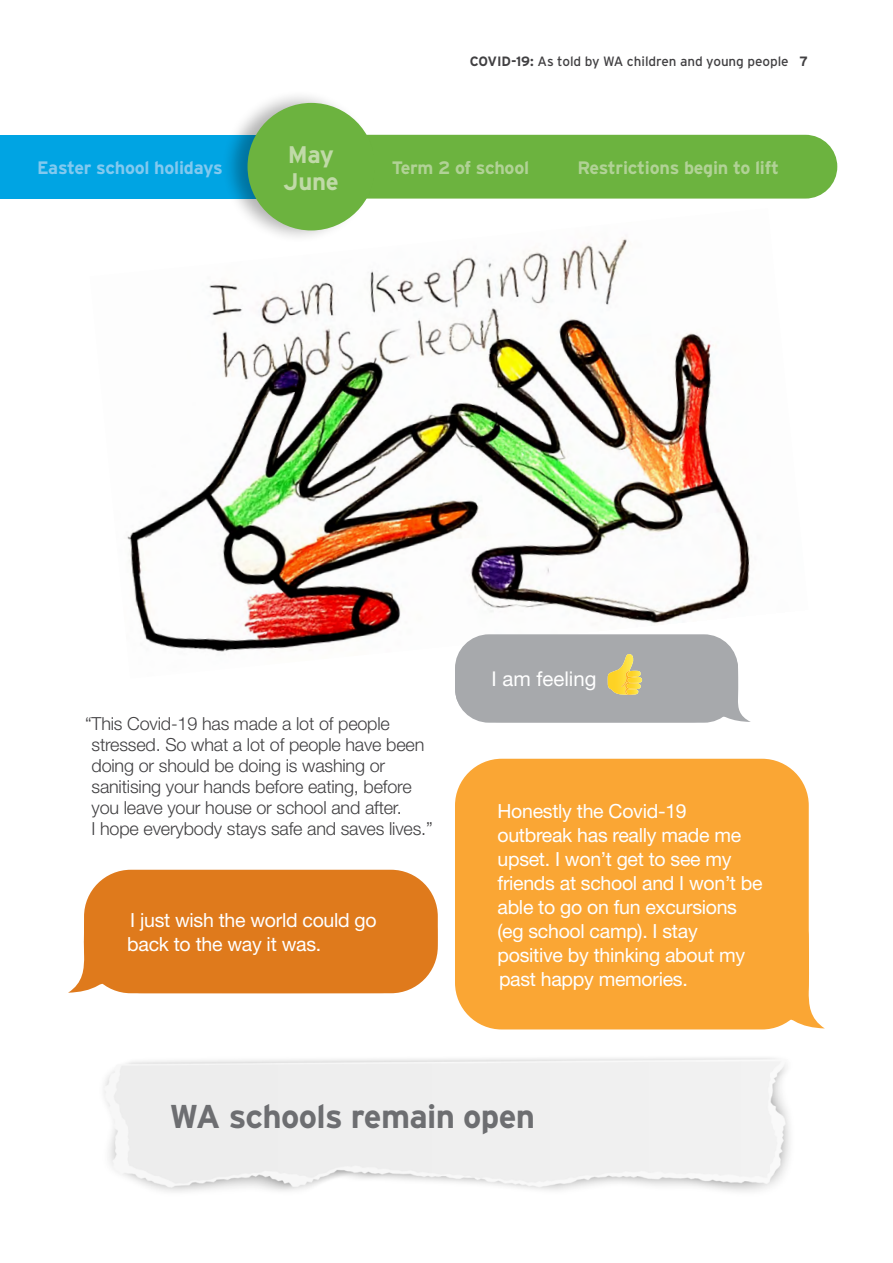
<style>
.page{position:relative;width:893px;height:1263px;background:#fff}
.page>*{position:absolute;margin:0;border:0;box-sizing:border-box;transform-origin:0 0}
.t1{font:700 33px "Interstate";letter-spacing:-.02em;color:#6d6e71}
.t2{font:700 24px/27px "Interstate";letter-spacing:-.015em;color:#c0daa8}
.t3{font:20.4px "Helvetica Neue";color:#fff}
.t4{font:19.5px/24px "Helvetica Neue";letter-spacing:-.015em;color:#fff}
.t5{font:300 18px/21px "Helvetica Neue";letter-spacing:-.01em;color:#414042}
.t6{font:700 18px "Interstate";letter-spacing:-.015em;color:#b1d296}
.t7{font:700 18px "Interstate";letter-spacing:-.015em;color:#82c9ef}
.t8{font:13.5px "Interstate";letter-spacing:-.005em;color:#414042}
.s1{font-weight:700}
</style>
<div class="page">
<div style="left:0;top:135px;width:279px;height:64px;background:#00a4e3"></div>
<div style="left:299px;top:135px;width:538px;height:64px;background:#6cb33f;border-radius:32px"></div>
<div style="left:221px;top:89px;width:156px;height:156px;background:#000;opacity:.3"></div>
<div style="left:248px;top:103px;width:127px;height:127px;background:#6cb33f;border-radius:50%"></div>
<svg style="left:68px;top:878px;width:369px;height:115px"></svg>
<div style="left:84px;top:870px;width:354px;height:123px;background:#df7a1c;border-radius:47px"></div>
<svg style="left:455px;top:989px;width:370px;height:40px"></svg>
<div style="left:455px;top:759px;width:354px;height:270px;background:#faa634;border-radius:47px"></div>
<img style="left:127px;top:208px;width:623px;height:444px">
<div style="left:455px;top:634px;width:283px;height:89px;background:#a7a9ac;border-radius:34px"></div>
<svg style="left:455px;top:638px;width:296px;height:84px"></svg>
<p class="t8" style="left:470px;top:54px;width:340px"><span class="s1">COVID-19:</span> As told by WA children and young people <span class="s1">7</span></p>
<p class="t2" style="left:283px;top:141px;width:57px">May<br>June</p>
<p class="t7" style="left:37px;top:157px;width:187px">Easter school holidays</p>
<p class="t6" style="left:392px;top:157px;width:139px">Term 2 of school</p>
<p class="t6" style="left:577px;top:157px;width:203px">Restrictions begin to lift</p>
<p class="t5" style="left:92px;top:712px;width:343px;text-indent:-6px">“This Covid-19 has made a lot of people stressed. So what a lot of people have been doing or should be doing is washing or sanitising your hands before eating, before you leave your house or school and after.<br>I hope everybody stays safe and saves lives.”</p>
<p class="t4" style="left:127px;top:907px;width:251px">I just wish the world could go back to the way it was.</p>
<p class="t3" style="left:491px;top:667px;width:107px">I am feeling</p>
<p class="t4" style="left:497px;top:799px;width:267px">Honestly the Covid-19 outbreak has really made me upset. I won’t get to see my friends at school and I won’t be able to go on fun excursions (eg school camp). I stay positive by thinking about my past happy memories.</p>
<h1 class="t1" style="left:170px;top:1097px;width:367px">WA schools remain open</h1>
</div>
